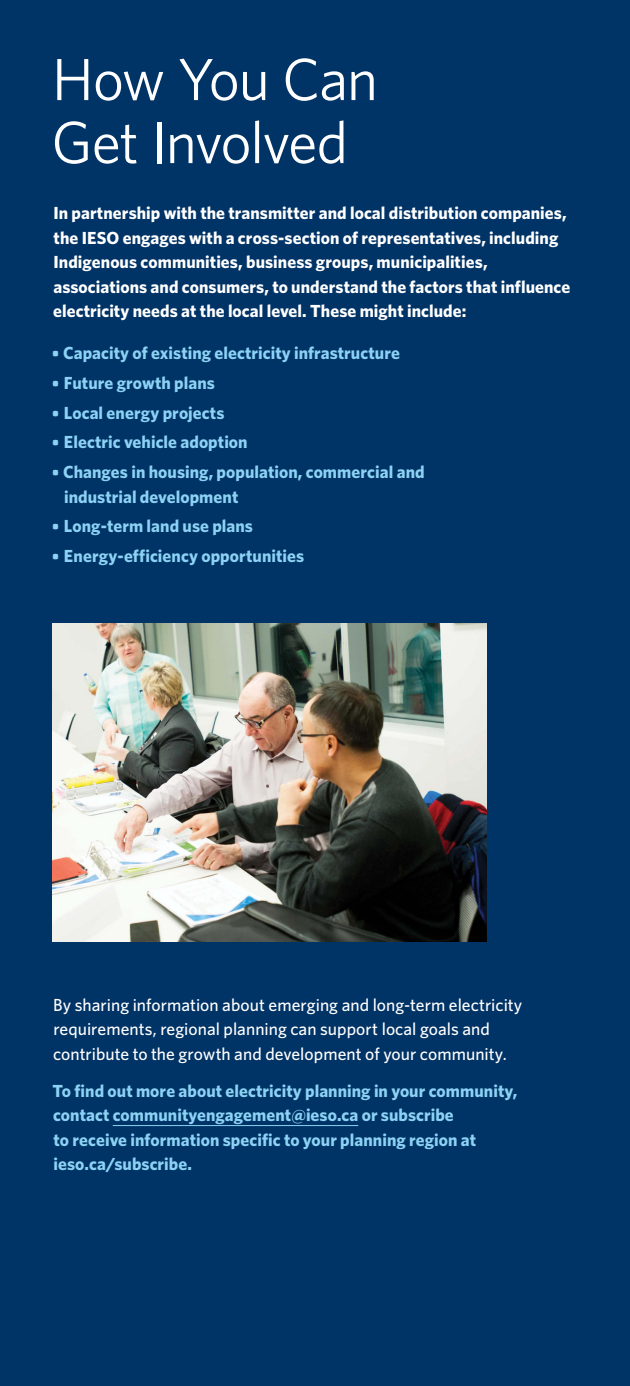
<style>
.page{position:relative;width:630px;height:1386px;background:#036}
.page>*{position:absolute;margin:0;border:0;box-sizing:border-box;transform-origin:0 0}
.t1{font:59.5px/63px "Whitney";letter-spacing:-.025em;color:#fff}
.t2{font:700 17.5px/24.5px "Whitney";letter-spacing:.005em;color:#8cd2f4}
.t3{font:700 17.5px/24.5px "Whitney";letter-spacing:.005em;color:#fff}
.t4{font:500 17.5px/24.5px "Whitney";letter-spacing:.005em;color:#fff}
.s1{font-size:15.75px}
</style>
<div class="page">
<img style="left:52px;top:624px;width:434px;height:318px">
<hr style="left:113px;top:1125px;width:245px;height:1px;background:#8cd2f4">
<h1 class="t1" style="left:51px;top:46px;width:328px">How You Can<br>Get Involved</h1>
<p class="t3" style="left:53px;top:200px;width:519px">In partnership with the transmitter and local distribution companies, the IESO engages with a cross-section of representatives, including Indigenous communities, business groups, municipalities, associations and consumers, to understand the factors that influence electricity needs at the local level. These might include:</p>
<p class="t2" style="left:52px;top:340px;width:350px"><span class="s1">•</span> Capacity of existing electricity infrastructure</p>
<p class="t2" style="left:52px;top:370px;width:165px"><span class="s1">•</span> Future growth plans</p>
<p class="t2" style="left:52px;top:400px;width:174px"><span class="s1">•</span> Local energy projects</p>
<p class="t2" style="left:52px;top:430px;width:197px"><span class="s1">•</span> Electric vehicle adoption</p>
<p class="t2" style="left:64px;top:459px;width:362px;text-indent:-12px"><span class="s1">•</span> Changes in housing, population, commercial and industrial development</p>
<p class="t2" style="left:52px;top:514px;width:203px"><span class="s1">•</span> Long-term land use plans</p>
<p class="t2" style="left:52px;top:543px;width:254px"><span class="s1">•</span> Energy-efficiency opportunities</p>
<p class="t4" style="left:53px;top:992px;width:471px">By sharing information about emerging and long-term electricity requirements, regional planning can support local goals and contribute to the growth and development of your community.</p>
<p class="t2" style="left:52px;top:1078px;width:466px">To find out more about electricity planning in your community, contact communityengagement@ieso.ca or subscribe<br>to receive information specific to your planning region at ieso.ca/subscribe.</p>
</div>
